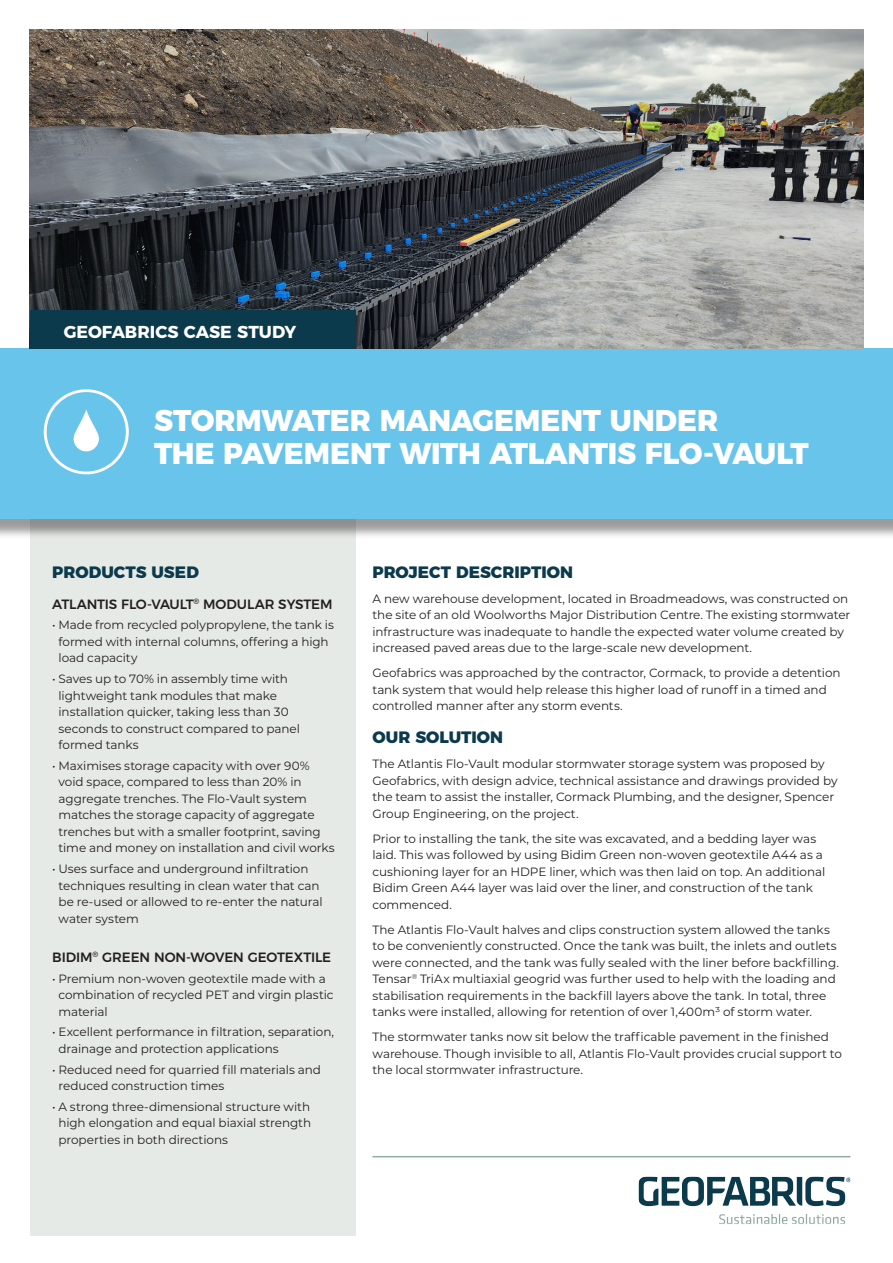
<style>
.page{position:relative;width:893px;height:1263px;background:#fff}
.page>*{position:absolute;margin:0;border:0;box-sizing:border-box;transform-origin:0 0}
.Case_Study_Heading{font:800 30px/33px "Montserrat";letter-spacing:-.01em;color:#fff}
.Case_Study_Title{font:700 17.25px "Montserrat";color:#fff}
.Case_Study_Subheading_1{font:800 16.5px "Montserrat";letter-spacing:.005em;color:#0b3a4d}
.Case_Study_Subheading_2{font:500 13.5px "Montserrat";letter-spacing:-.01em;color:#231f20}
.Case_Study_Bullet_Points{font:500 13.5px "Montserrat";letter-spacing:-.01em;color:#231f20}
.Case_Study_Body_Text{font:12px/16.5px "Montserrat";letter-spacing:-.005em;color:#231f20}
.Case_Study_Bullet_Points-2{font:12px/16.5px "Montserrat";letter-spacing:-.005em;color:#231f20}
</style>
<div class="page">
<div style="left:30px;top:516px;width:325px;height:719px;background:#e5eae7"></div>
<hr style="left:372px;top:1156px;width:478px;height:1px;background:#91ab9f">
<svg style="left:640px;top:1178px;width:209px;height:28px"></svg>
<svg style="left:719px;top:1214px;width:126px;height:9px"></svg>
<div style="left:638px;top:1176px;width:213px;height:49px;border:1px solid #fff"></div>
<div style="left:0;top:353px;width:893px;height:187px;background:#231f20;opacity:.45"></div>
<div style="left:0;top:349px;width:893px;height:170px;background:#68c4eb"></div>
<img style="left:30px;top:30px;width:833px;height:319px">
<div style="left:30px;top:310px;width:325px;height:39px;background:#0b3a4d"></div>
<svg style="left:44px;top:389px;width:85px;height:85px"></svg>
<p class="Case_Study_Title" style="left:64px;top:317px;width:234px">GEOFABRICS CASE STUDY</p>
<p class="Case_Study_Heading" style="left:154px;top:402px;width:656px">STORMWATER MANAGEMENT UNDER<br>THE PAVEMENT WITH ATLANTIS FLO-VAULT</p>
<p class="Case_Study_Subheading_1" style="left:52px;top:558px;width:148px">PRODUCTS USED</p>
<p class="Case_Study_Subheading_2" style="left:52px;top:593px;width:282px">ATLANTIS FLO-VAULT<sup>®</sup> MODULAR SYSTEM</p>
<p class="Case_Study_Bullet_Points-2" style="left:58px;top:616px;width:277px;text-indent:-6px">• Made from recycled polypropylene, the tank is formed with internal columns, offering a high load capacity</p>
<p class="Case_Study_Bullet_Points-2" style="left:58px;top:670px;width:243px;text-indent:-6px">• Saves up to 70% in assembly time with lightweight tank modules that make installation quicker, taking less than 30 seconds to construct compared to panel formed tanks</p>
<p class="Case_Study_Bullet_Points-2" style="left:58px;top:757px;width:278px;text-indent:-6px">• Maximises storage capacity with over 90% void space, compared to less than 20% in aggregate trenches. The Flo-Vault system matches the storage capacity of aggregate trenches but with a smaller footprint, saving time and money on installation and civil works</p>
<p class="Case_Study_Bullet_Points-2" style="left:58px;top:860px;width:266px;text-indent:-6px">• Uses surface and underground infiltration techniques resulting in clean water that can be re-used or allowed to re-enter the natural water system</p>
<p class="Case_Study_Bullet_Points" style="left:52px;top:946px;width:280px">BIDIM<sup>®</sup> GREEN NON-WOVEN GEOTEXTILE</p>
<p class="Case_Study_Bullet_Points-2" style="left:58px;top:970px;width:277px;text-indent:-6px">• Premium non-woven geotextile made with a combination of recycled PET and virgin plastic material</p>
<p class="Case_Study_Bullet_Points-2" style="left:58px;top:1023px;width:277px;text-indent:-6px">• Excellent performance in filtration, separation, drainage and protection applications</p>
<p class="Case_Study_Bullet_Points-2" style="left:58px;top:1061px;width:264px;text-indent:-6px">• Reduced need for quarried fill materials and reduced construction times</p>
<p class="Case_Study_Bullet_Points-2" style="left:58px;top:1098px;width:254px;text-align:justify;text-indent:-6px">• A strong three-dimensional structure with high elongation and equal biaxial strength properties in both directions</p>
<p class="Case_Study_Subheading_1" style="left:372px;top:558px;width:202px">PROJECT DESCRIPTION</p>
<p class="Case_Study_Body_Text" style="left:372px;top:590px;width:479px">A new warehouse development, located in Broadmeadows, was constructed on the site of an old Woolworths Major Distribution Centre. The existing stormwater infrastructure was inadequate to handle the expected water volume created by increased paved areas due to the large-scale new development.</p>
<p class="Case_Study_Body_Text" style="left:372px;top:664px;width:470px">Geofabrics was approached by the contractor, Cormack, to provide a detention tank system that would help release this higher load of runoff in a timed and controlled manner after any storm events.</p>
<p class="Case_Study_Subheading_1" style="left:372px;top:724px;width:132px">OUR SOLUTION</p>
<p class="Case_Study_Body_Text" style="left:372px;top:755px;width:467px">The Atlantis Flo-Vault modular stormwater storage system was proposed by Geofabrics, with design advice, technical assistance and drawings provided by the team to assist the installer, Cormack Plumbing, and the designer, Spencer Group Engineering, on the project.</p>
<p class="Case_Study_Body_Text" style="left:372px;top:830px;width:454px">Prior to installing the tank, the site was excavated, and a bedding layer was laid. This was followed by using Bidim Green non-woven geotextile A44 as a cushioning layer for an HDPE liner, which was then laid on top. An additional Bidim Green A44 layer was laid over the liner, and construction of the tank commenced.</p>
<p class="Case_Study_Body_Text" style="left:372px;top:921px;width:468px">The Atlantis Flo-Vault halves and clips construction system allowed the tanks to be conveniently constructed. Once the tank was built, the inlets and outlets were connected, and the tank was fully sealed with the liner before backfilling.<br>Tensar<sup>®</sup> TriAx multiaxial geogrid was further used to help with the loading and stabilisation requirements in the backfill layers above the tank. In total, three tanks were installed, allowing for retention of over 1,400m³ of storm water.</p>
<p class="Case_Study_Body_Text" style="left:372px;top:1028px;width:471px">The stormwater tanks now sit below the trafficable pavement in the finished warehouse. Though invisible to all, Atlantis Flo-Vault provides crucial support to the local stormwater infrastructure.</p>
</div>
